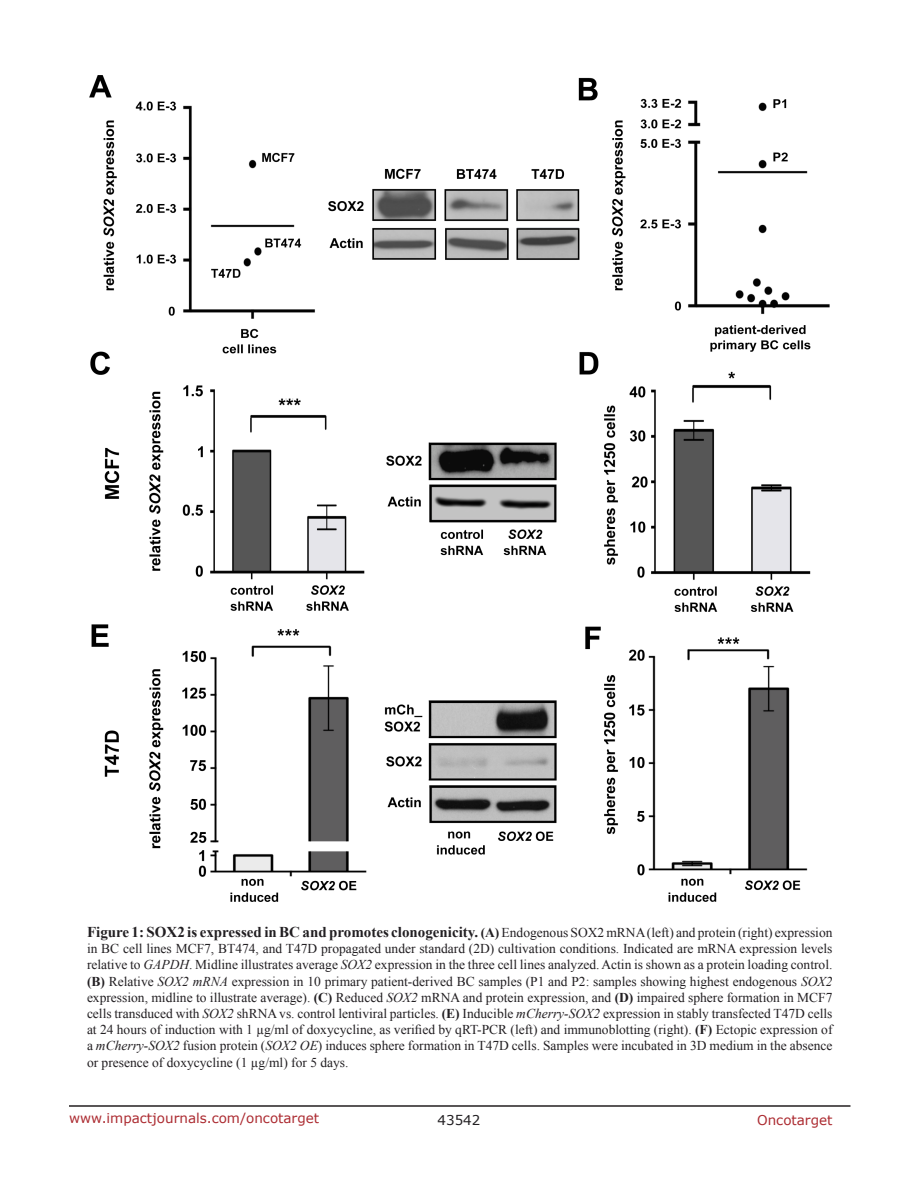
<style>
.page{position:relative;width:918px;height:1188px;background:#fff}
.page>*{position:absolute;margin:0;border:0;box-sizing:border-box;transform-origin:0 0}
.FigureText{font:700 15px "Times New Roman";color:#221f22}
.FigureText-2{font:13.5px/16.2px "Times New Roman";color:#221f22;text-align:justify}
.t1{font:13.5px "Verdana";color:#ac2b31}
.t2{font:13.5px "Verdana";color:#221f22}
.s1{font-size:13.5px}
.s2{font-weight:400;font-size:13.5px}
.s3{font-style:italic}
.s4{font-weight:700}
</style>
<div class="page">
<hr style="left:69px;top:1105px;width:781px;height:2px;background:#231f20">
<img style="left:90px;top:75px;width:739px;height:826px">
<p class="FigureText" style="left:87px;top:922px;width:747px">Figure 1: SOX2 is expressed in BC and promotes clonogenicity. <span class="s1">(A)</span> <span class="s2">Endogenous SOX2 mRNA (left) and protein (right) expression</span></p>
<p class="FigureText-2" style="left:87px;top:940px;width:747px">in BC cell lines MCF7, BT474, and T47D propagated under standard (2D) cultivation conditions. Indicated are mRNA expression levels relative to <span class="s3">GAPDH</span>. Midline illustrates average <span class="s3">SOX2</span> expression in the three cell lines analyzed. Actin is shown as a protein loading control. <span class="s4">(B)</span> Relative <span class="s3">SOX2 mRNA</span> expression in 10 primary patient-derived BC samples (P1 and P2: samples showing highest endogenous <span class="s3">SOX2 </span>expression, midline to illustrate average). <span class="s4">(C)</span> Reduced <span class="s3">SOX2</span> mRNA and protein expression, and <span class="s4">(D)</span> impaired sphere formation in MCF7 cells transduced with <span class="s3">SOX2</span> shRNA vs. control lentiviral particles. <span class="s4">(E)</span> Inducible <span class="s3">mCherry-SOX2</span> expression in stably transfected T47D cells at 24 hours of induction with 1 µg/ml of doxycycline, as verified by qRT-PCR (left) and immunoblotting (right). <span class="s4">(F)</span> Ectopic expression of a <span class="s3">mCherry-SOX2</span> fusion protein (<span class="s3">SOX2 OE</span>) induces sphere formation in T47D cells. Samples were incubated in 3D medium in the absence or presence of doxycycline (1 µg/ml) for 5 days.</p>
<p class="t1" style="left:69px;top:1109px;width:252px">www.impactjournals.com/oncotarget</p>
<p class="t2" style="left:438px;top:1111px;width:44px">43542</p>
<p class="t1" style="left:757px;top:1111px;width:77px">Oncotarget</p>
</div>
